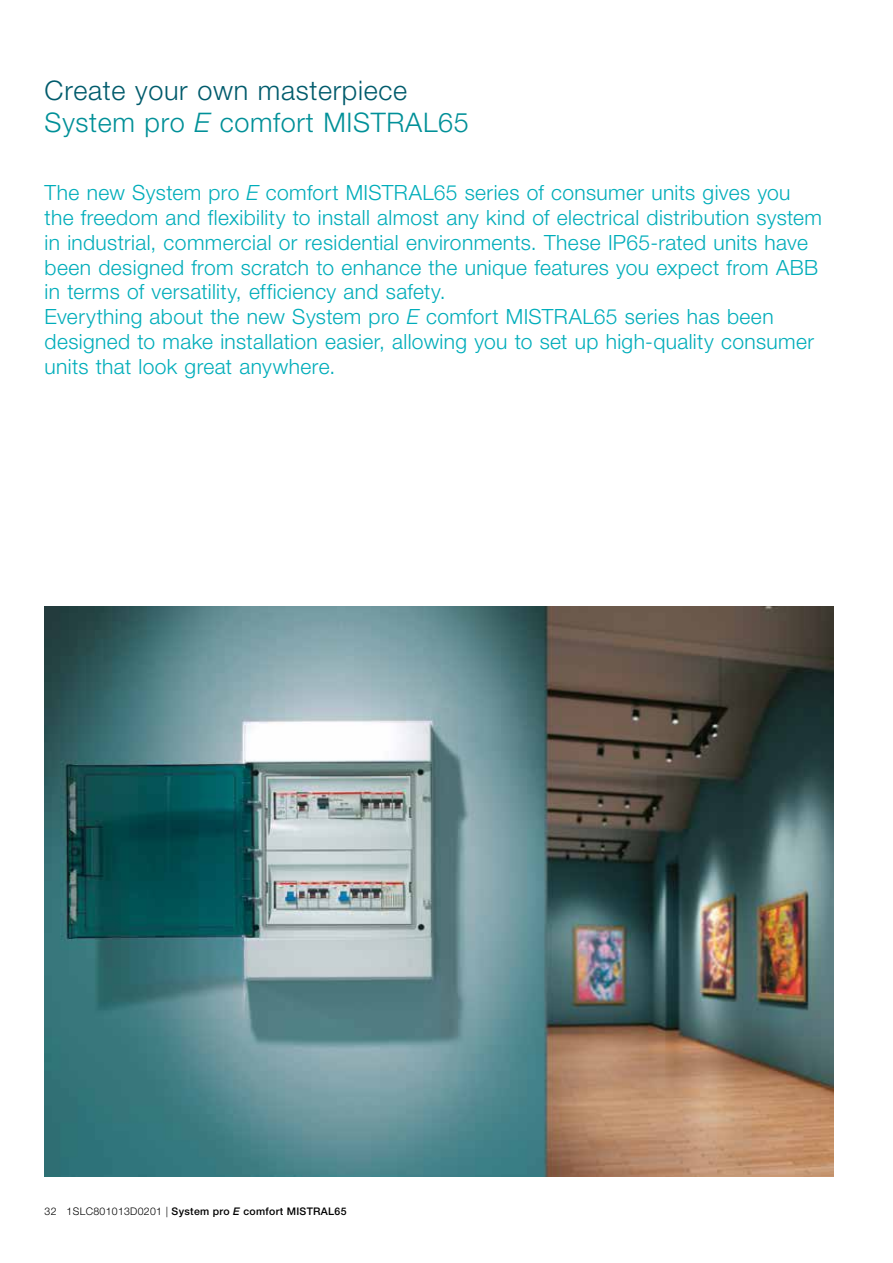
<style>
.page{position:relative;width:893px;height:1263px;background:#fff}
.page>*{position:absolute;margin:0;border:0;box-sizing:border-box;transform-origin:0 0}
.t1{font:300 27px/31.5px "Helvetica Neue LT Std";letter-spacing:.025em;color:#009098}
.t2{font:300 21px/24.8px "Helvetica Neue LT Std";letter-spacing:.02em;color:#00adba}
.t3{font:500 10.5px "Helvetica Neue LT Std";letter-spacing:.03em;color:#000}
.s1{color:#005b6c}
.s2{font-style:italic}
.s3{font-weight:300}
</style>
<div class="page">
<img style="left:45px;top:606px;width:788px;height:571px">
<p class="t1" style="left:45px;top:74px;width:426px"><span class="s1">Create your own masterpiece<br></span>System pro <span class="s2">E</span> comfort MISTRAL65</p>
<p class="t2" style="left:45px;top:180px;width:779px">The new System pro <span class="s2">E</span> comfort MISTRAL65 series of consumer units gives you the freedom and flexibility to install almost any kind of electrical distribution system in industrial, commercial or residential environments. These IP65-rated units have been designed from scratch to enhance the unique features you expect from ABB in terms of versatility, efficiency and safety.<br>Everything about the new System pro <span class="s2">E</span> comfort MISTRAL65 series has been designed to make installation easier, allowing you to set up high-quality consumer units that look great anywhere.</p>
<p class="t3" style="left:45px;top:1204px;width:303px"><span class="s3">32 1SLC801013D0201 |</span> System pro <span class="s2">E</span> comfort MISTRAL65</p>
</div>
